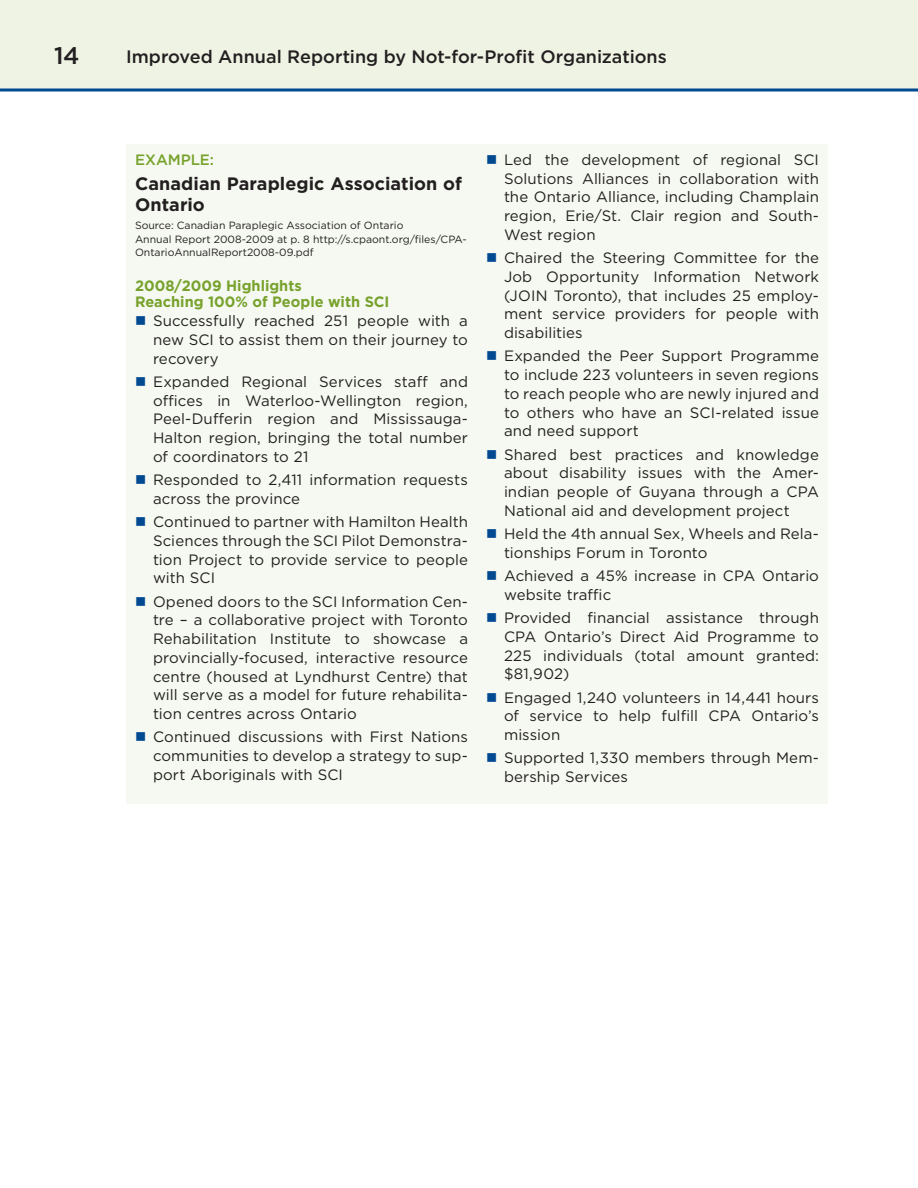
<style>
.page{position:relative;width:918px;height:1188px;background:#fff}
.page>*{position:absolute;margin:0;border:0;box-sizing:border-box;transform-origin:0 0}
.t1{font:500 24px "Gotham";color:#231f20}
.t2{font:500 18px "Gotham";color:#231f20}
.Example_Headings{font:700 18px/21px "Gotham";letter-spacing:.005em;color:#231f20}
.t3{font:15px/18.8px "Gotham";letter-spacing:.005em;color:#231f20;text-align:justify}
.Example_Sub_Heads{font:700 15px/16.5px "Gotham";color:#78a22d}
.Example_Title_NO_RUL{font:500 15px "Gotham";letter-spacing:-.005em;color:#78a22d}
.Source{font:10.5px/13.5px "Gotham";color:#231f20}
.s1{color:#014990}
</style>
<div class="page">
<div style="left:0;top:0;width:918px;height:90px;background:#eef3e3"></div>
<svg style="left:0;top:88px;width:917px;height:4px;background:#3e74a8"></svg>
<div style="left:126px;top:144px;width:702px;height:660px;background:#f5f9f1"></div>
<h1 class="t1" style="left:54px;top:39px;width:27px">14</h1>
<p class="t2" style="left:126px;top:45px;width:542px">Improved Annual Reporting by Not-for-Profit Organizations</p>
<p class="Example_Title_NO_RUL" style="left:135px;top:150px;width:81px">EXAMPLE:</p>
<p class="Example_Headings" style="left:135px;top:174px;width:329px">Canadian Paraplegic Association of<br>Ontario</p>
<p class="Source" style="left:135px;top:219px;width:333px">Source: Canadian Paraplegic Association of Ontario<br>Annual Report 2008-2009 at p. 8 http://s.cpaont.org/files/CPA-<br>OntarioAnnualReport2008-09.pdf</p>
<p class="Example_Sub_Heads" style="left:135px;top:277px;width:256px">2008/2009 Highlights<br>Reaching 100% of People with SCI</p>
<p class="t3" style="left:153px;top:311px;width:316px;text-indent:-18px"><span class="s1">■</span> Successfully reached 251 people with a new SCI to assist them on their journey to recovery</p>
<p class="t3" style="left:153px;top:372px;width:317px;text-indent:-18px"><span class="s1">■</span> Expanded Regional Services staff and offices in Waterloo-Wellington region, Peel-Dufferin region and Mississauga-Halton region, bringing the total number of coordinators to 21</p>
<p class="t3" style="left:153px;top:470px;width:316px;text-indent:-18px"><span class="s1">■</span> Responded to 2,411 information requests across the province</p>
<p class="t3" style="left:153px;top:512px;width:317px;text-indent:-18px"><span class="s1">■</span> Continued to partner with Hamilton Health Sciences through the SCI Pilot Demonstra&shy;tion Project to provide service to people with SCI</p>
<p class="t3" style="left:153px;top:592px;width:317px;text-indent:-18px"><span class="s1">■</span> Opened doors to the SCI Information Cen&shy;tre – a collaborative project with Toronto Rehabilitation Institute to showcase a provincially-focused, interactive resource centre (housed at Lyndhurst Centre) that will serve as a model for future rehabilita&shy;tion centres across Ontario</p>
<p class="t3" style="left:153px;top:727px;width:317px;text-indent:-18px"><span class="s1">■</span> Continued discussions with First Nations communities to develop a strategy to sup&shy;port Aboriginals with SCI</p>
<p class="t3" style="left:504px;top:150px;width:317px;text-indent:-18px"><span class="s1">■</span> Led the development of regional SCI Solutions Alliances in collaboration with the Ontario Alliance, including Champlain region, Erie/St. Clair region and South-West region</p>
<p class="t3" style="left:504px;top:248px;width:317px;text-indent:-18px"><span class="s1">■</span> Chaired the Steering Committee for the Job Opportunity Information Network (JOIN Toronto), that includes 25 employ&shy;ment service providers for people with disabilities</p>
<p class="t3" style="left:504px;top:346px;width:316px;text-indent:-18px"><span class="s1">■</span> Expanded the Peer Support Programme to include 223 volunteers in seven regions to reach people who are newly injured and to others who have an SCI-related issue and need support</p>
<p class="t3" style="left:504px;top:445px;width:317px;text-indent:-18px"><span class="s1">■</span> Shared best practices and knowledge about disability issues with the Amer&shy;indian people of Guyana through a CPA National aid and development project</p>
<p class="t3" style="left:504px;top:524px;width:317px;text-indent:-18px"><span class="s1">■</span> Held the 4th annual Sex, Wheels and Rela&shy;tionships Forum in Toronto</p>
<p class="t3" style="left:504px;top:566px;width:317px;text-indent:-18px"><span class="s1">■</span> Achieved a 45% increase in CPA Ontario website traffic</p>
<p class="t3" style="left:504px;top:608px;width:317px;text-indent:-18px"><span class="s1">■</span> Provided financial assistance through CPA Ontario’s Direct Aid Programme to 225 individuals (total amount granted: $81,902)</p>
<p class="t3" style="left:504px;top:688px;width:316px;text-indent:-18px"><span class="s1">■</span> Engaged 1,240 volunteers in 14,441 hours of service to help fulfill CPA Ontario’s mission</p>
<p class="t3" style="left:504px;top:748px;width:317px;text-indent:-18px"><span class="s1">■</span> Supported 1,330 members through Mem&shy;bership Services</p>
</div>
